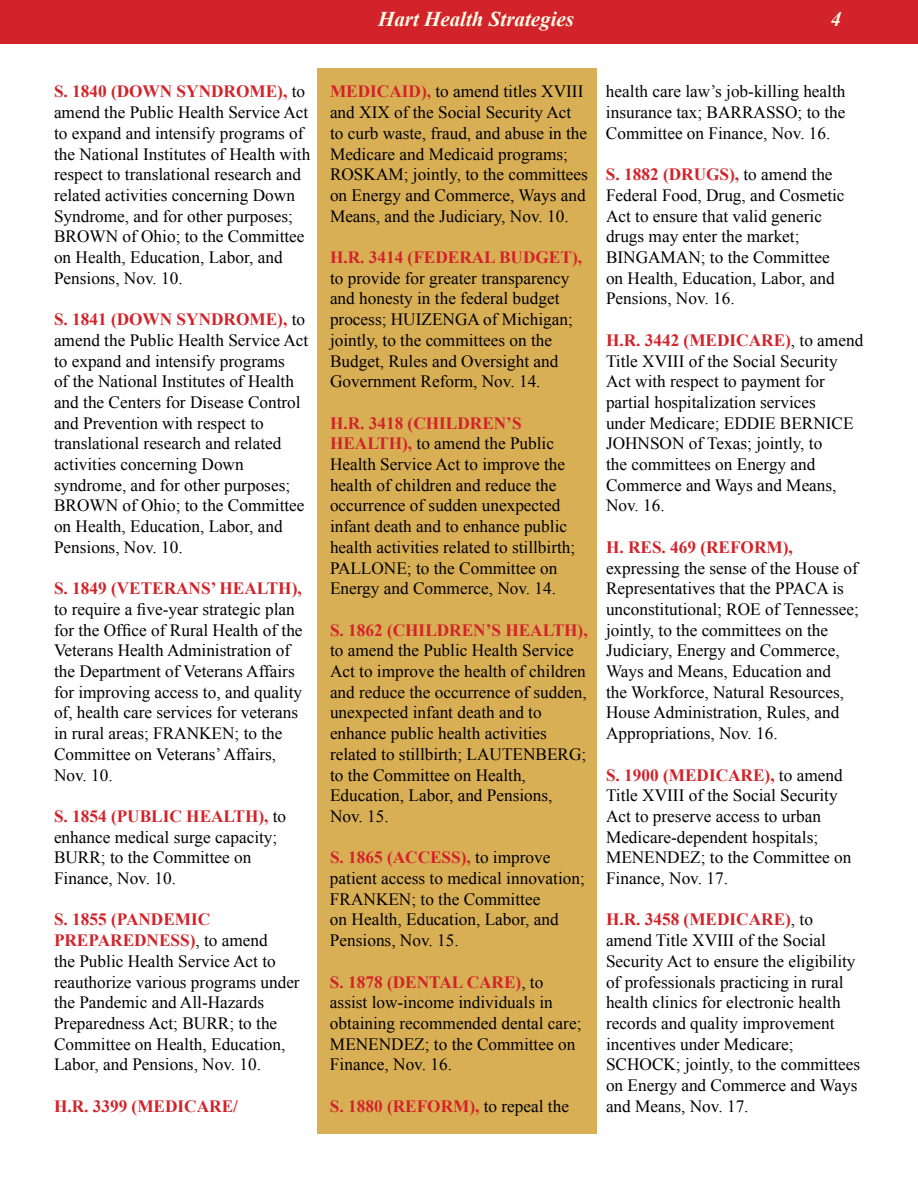
<style>
.page{position:relative;width:918px;height:1188px;background:#fff}
.page>*{position:absolute;margin:0;border:0;box-sizing:border-box;transform-origin:0 0}
.t1{font:italic 700 21px "Times New Roman";color:#fffde8}
.t2{font:17.25px/20.7px "Times New Roman";color:#000}
.t3{font:700 17.25px "Times New Roman";color:#d2232a}
.s1{font-weight:700;color:#d2232a}
.s2{font-weight:400;color:#000}
</style>
<div class="page">
<div style="left:317px;top:68px;width:280px;height:1066px;background:#d9af56"></div>
<div style="left:0;top:0;width:918px;height:43px;background:#d2232a"></div>
<p class="t1" style="left:378px;top:5px;width:198px">Hart Health Strategies</p>
<p class="t1" style="left:831px;top:5px;width:12px">4</p>
<p class="t2" style="left:54px;top:81px;width:258px"><span class="s1">S. 1840 (DOWN SYNDROME),</span> to amend the Public Health Service Act to expand and intensify programs of the National Institutes of Health with respect to translational research and related activities concerning Down<br>Syndrome, and for other purposes;<br>BROWN of Ohio; to the Committee on Health, Education, Labor, and<br>Pensions, Nov. 10.</p>
<p class="t2" style="left:54px;top:309px;width:256px"><span class="s1">S. 1841 (DOWN SYNDROME),</span> to amend the Public Health Service Act to expand and intensify programs<br>of the National Institutes of Health and the Centers for Disease Control and Prevention with respect to translational research and related activities concerning Down syndrome, and for other purposes;<br>BROWN of Ohio; to the Committee on Health, Education, Labor, and<br>Pensions, Nov. 10.</p>
<p class="t3" style="left:54px;top:577px;width:249px">S. 1849 (VETERANS’ HEALTH),</p>
<p class="t2" style="left:54px;top:599px;width:250px">to require a five-year strategic plan for the Office of Rural Health of the<br>Veterans Health Administration of the Department of Veterans Affairs for improving access to, and quality of, health care services for veterans in rural areas; FRANKEN; to the<br>Committee on Veterans’ Affairs,<br>Nov. 10.</p>
<p class="t2" style="left:54px;top:806px;width:234px"><span class="s1">S. 1854 (PUBLIC HEALTH),</span> to enhance medical surge capacity;<br>BURR; to the Committee on<br>Finance, Nov. 10.</p>
<p class="t2" style="left:54px;top:909px;width:247px"><span class="s1">S. 1855 (PANDEMIC<br>PREPAREDNESS)</span>, to amend<br>the Public Health Service Act to reauthorize various programs under the Pandemic and All-Hazards<br>Preparedness Act; BURR; to the<br>Committee on Health, Education,<br>Labor, and Pensions, Nov. 10.</p>
<p class="t3" style="left:54px;top:1094px;width:185px">H.R. 3399 (MEDICARE/</p>
<p class="t2" style="left:330px;top:81px;width:259px"><span class="s1">MEDICAID),</span> to amend titles XVIII and XIX of the Social Security Act to curb waste, fraud, and abuse in the Medicare and Medicaid programs; ROSKAM; jointly, to the committees on Energy and Commerce, Ways and Means, and the Judiciary, Nov. 10.</p>
<p class="t3" style="left:330px;top:245px;width:254px">H.R. 3414 (FEDERAL BUDGET),</p>
<p class="t2" style="left:330px;top:267px;width:244px">to provide for greater transparency and honesty in the federal budget process; HUIZENGA of Michigan; jointly, to the committees on the<br>Budget, Rules and Oversight and<br>Government Reform, Nov. 14.</p>
<p class="t2" style="left:330px;top:412px;width:247px"><span class="s1">H.R. 3418 (CHILDREN’S<br>HEALTH),</span> to amend the Public<br>Health Service Act to improve the health of children and reduce the occurrence of sudden unexpected infant death and to enhance public health activities related to stillbirth;<br>PALLONE; to the Committee on<br>Energy and Commerce, Nov. 14.</p>
<p class="t3" style="left:330px;top:618px;width:259px">S. 1862 (CHILDREN’S HEALTH),</p>
<p class="t2" style="left:330px;top:640px;width:258px">to amend the Public Health Service<br>Act to improve the health of children and reduce the occurrence of sudden, unexpected infant death and to enhance public health activities related to stillbirth; LAUTENBERG; to the Committee on Health,<br>Education, Labor, and Pensions,<br>Nov. 15.</p>
<p class="t2" style="left:330px;top:847px;width:256px"><span class="s1">S. 1865 (ACCESS),</span> to improve patient access to medical innovation;<br>FRANKEN; to the Committee<br>on Health, Education, Labor, and<br>Pensions, Nov. 15.</p>
<p class="t2" style="left:330px;top:971px;width:253px"><span class="s1">S. 1878 (DENTAL CARE)</span>, to assist low-income individuals in obtaining recommended dental care;<br>MENENDEZ; to the Committee on<br>Finance, Nov. 16.</p>
<p class="t3" style="left:330px;top:1094px;width:241px">S. 1880 (REFORM), <span class="s2">to repeal the</span></p>
<p class="t2" style="left:606px;top:81px;width:241px;text-align:justify">health care law’s job-killing health insurance tax; BARRASSO; to the Committee on Finance, Nov. 16.</p>
<p class="t2" style="left:606px;top:164px;width:240px"><span class="s1">S. 1882 (DRUGS),</span> to amend the<br>Federal Food, Drug, and Cosmetic<br>Act to ensure that valid generic drugs may enter the market;<br>BINGAMAN; to the Committee on Health, Education, Labor, and<br>Pensions, Nov. 16.</p>
<p class="t2" style="left:606px;top:330px;width:259px"><span class="s1">H.R. 3442 (MEDICARE)</span>, to amend<br>Title XVIII of the Social Security<br>Act with respect to payment for partial hospitalization services<br>under Medicare; EDDIE BERNICE<br>JOHNSON of Texas; jointly, to<br>the committees on Energy and<br>Commerce and Ways and Means,<br>Nov. 16.</p>
<p class="t3" style="left:606px;top:535px;width:188px">H. RES. 469 (REFORM),</p>
<p class="t2" style="left:606px;top:557px;width:254px">expressing the sense of the House of Representatives that the PPACA is unconstitutional; ROE of Tennessee; jointly, to the committees on the Judiciary, Energy and Commerce, Ways and Means, Education and<br>the Workforce, Natural Resources, House Administration, Rules, and Appropriations, Nov. 16.</p>
<p class="t2" style="left:606px;top:764px;width:247px"><span class="s1">S. 1900 (MEDICARE),</span> to amend<br>Title XVIII of the Social Security<br>Act to preserve access to urban<br>Medicare-dependent hospitals;<br>MENENDEZ; to the Committee on<br>Finance, Nov. 17.</p>
<p class="t2" style="left:606px;top:909px;width:256px"><span class="s1">H.R. 3458 (MEDICARE)</span>, to amend Title XVIII of the Social<br>Security Act to ensure the eligibility of professionals practicing in rural health clinics for electronic health records and quality improvement incentives under Medicare;<br>SCHOCK; jointly, to the committees on Energy and Commerce and Ways and Means, Nov. 17.</p>
</div>
